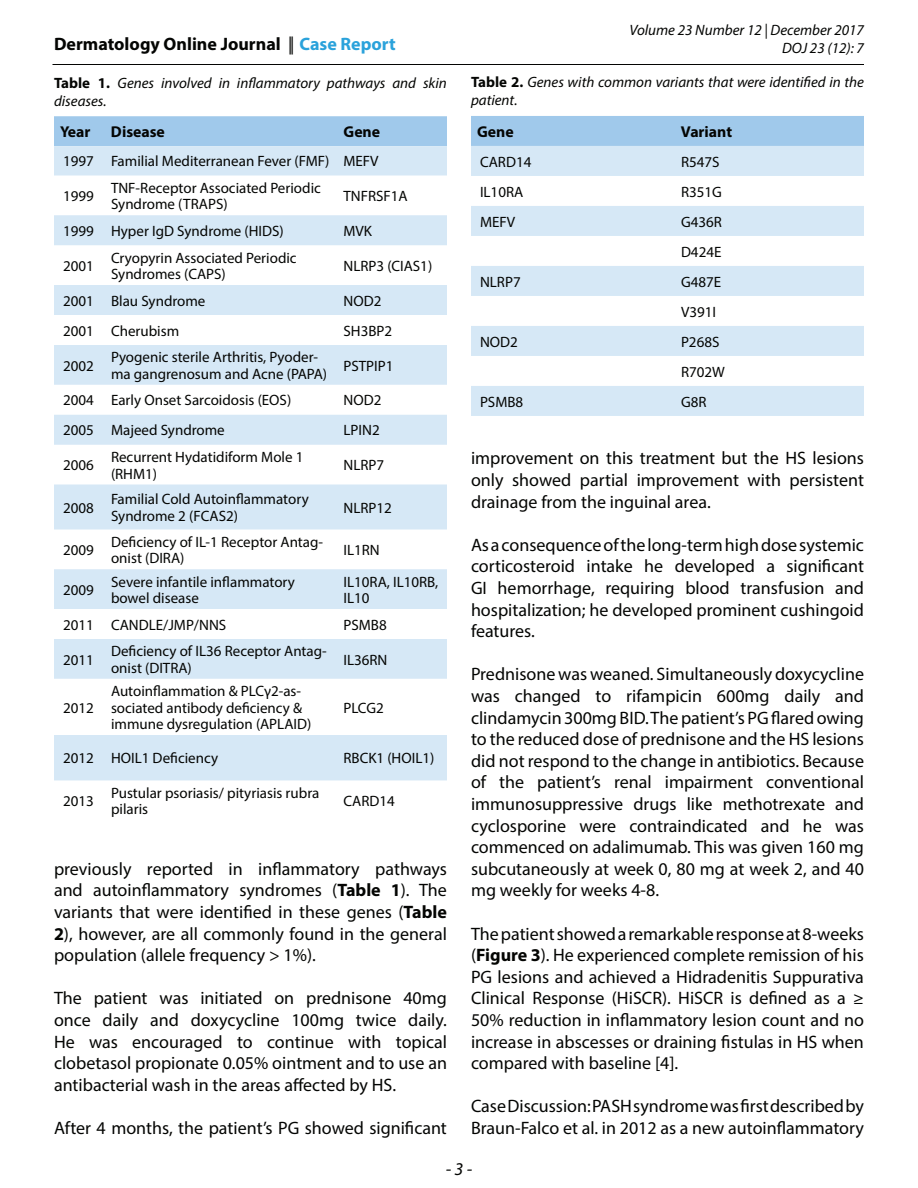
<style>
.page{position:relative;width:918px;height:1188px;background:#fff}
.page>*{position:absolute;margin:0;border:0;box-sizing:border-box;transform-origin:0 0}
.t1{font:18px/21.6px "Myriad Pro";color:#040503;text-align:justify}
.t2{font:700 18px "Myriad Pro";color:#040503}
.t3{font:italic 18px "Myriad Pro";color:#040503}
.t4{font:700 15.75px "Myriad Pro";color:#040503}
.t5{font:15px/16.5px "Myriad Pro";color:#040503}
.t6{font:italic 15px/18px "Myriad Pro";color:#040503}
.s1{font-weight:400}
.s2{color:#2aa2db}
.s3{font-weight:700;font-style:normal}
.s4{font-weight:700}
</style>
<div class="page">
<hr style="left:52px;top:64px;width:812px;height:1px;background:#040503">
<div style="left:54px;top:116px;width:393px;height:30px;background:#a0c9eb"></div>
<svg style="left:54px;top:146px;width:393px;height:634px;fill:#d6e8f6"></svg>
<div style="left:471px;top:116px;width:393px;height:30px;background:#a0c9eb"></div>
<svg style="left:471px;top:146px;width:393px;height:270px;fill:#d6e8f6"></svg>
<p class="t2" style="left:54px;top:32px;width:343px">Dermatology Online Journal <span class="s1">||</span> <span class="s2">Case Report</span></p>
<p class="t6" style="left:54px;top:73px;width:394px"><span class="s3">Table 1.</span> Genes involved in inflammatory pathways and skin diseases.</p>
<p class="t4" style="left:60px;top:122px;width:32px">Year</p>
<p class="t4" style="left:111px;top:122px;width:55px">Disease</p>
<p class="t4" style="left:344px;top:122px;width:38px">Gene</p>
<p class="t5" style="left:63px;top:153px;width:317px">1997 Familial Mediterranean Fever (FMF) MEFV</p>
<p class="t5" style="left:63px;top:187px;width:32px">1999</p>
<p class="t5" style="left:111px;top:179px;width:211px">TNF-Receptor Associated Periodic<br>Syndrome (TRAPS)</p>
<p class="t5" style="left:344px;top:187px;width:66px">TNFRSF1A</p>
<p class="t5" style="left:63px;top:222px;width:222px">1999 Hyper IgD Syndrome (HIDS)</p>
<p class="t5" style="left:344px;top:222px;width:30px">MVK</p>
<p class="t5" style="left:63px;top:257px;width:32px">2001</p>
<p class="t5" style="left:111px;top:249px;width:187px">Cryopyrin Associated Periodic<br>Syndromes (CAPS)</p>
<p class="t5" style="left:344px;top:257px;width:90px">NLRP3 (CIAS1)</p>
<p class="t5" style="left:63px;top:292px;width:144px">2001 Blau Syndrome</p>
<p class="t5" style="left:344px;top:292px;width:39px">NOD2</p>
<p class="t5" style="left:63px;top:322px;width:118px">2001 Cherubism</p>
<p class="t5" style="left:344px;top:322px;width:50px">SH3BP2</p>
<p class="t5" style="left:63px;top:357px;width:32px">2002</p>
<p class="t5" style="left:111px;top:349px;width:218px">Pyogenic sterile Arthritis, Pyoder&shy;ma gangrenosum and Acne (PAPA)</p>
<p class="t5" style="left:344px;top:357px;width:52px">PSTPIP1</p>
<p class="t5" style="left:63px;top:392px;width:230px">2004 Early Onset Sarcoidosis (EOS)</p>
<p class="t5" style="left:344px;top:392px;width:39px">NOD2</p>
<p class="t5" style="left:63px;top:422px;width:163px">2005 Majeed Syndrome</p>
<p class="t5" style="left:344px;top:422px;width:38px">LPIN2</p>
<p class="t5" style="left:63px;top:457px;width:32px">2006</p>
<p class="t5" style="left:111px;top:448px;width:194px">Recurrent Hydatidiform Mole 1 (RHM1)</p>
<p class="t5" style="left:344px;top:457px;width:42px">NLRP7</p>
<p class="t5" style="left:63px;top:499px;width:32px">2008</p>
<p class="t5" style="left:111px;top:491px;width:199px">Familial Cold Autoinflammatory<br>Syndrome 2 (FCAS2)</p>
<p class="t5" style="left:344px;top:499px;width:50px">NLRP12</p>
<p class="t5" style="left:63px;top:541px;width:32px">2009</p>
<p class="t5" style="left:111px;top:533px;width:214px">Deficiency of IL-1 Receptor Antag&shy;onist (DIRA)</p>
<p class="t5" style="left:344px;top:541px;width:38px">IL1RN</p>
<p class="t5" style="left:63px;top:581px;width:32px">2009</p>
<p class="t5" style="left:111px;top:573px;width:186px">Severe infantile inflammatory bowel disease</p>
<p class="t5" style="left:344px;top:573px;width:96px">IL10RA, IL10RB,<br>IL10</p>
<p class="t5" style="left:63px;top:616px;width:165px">2011 CANDLE/JMP/NNS</p>
<p class="t5" style="left:344px;top:616px;width:45px">PSMB8</p>
<p class="t5" style="left:63px;top:651px;width:32px">2011</p>
<p class="t5" style="left:111px;top:643px;width:217px">Deficiency of IL36 Receptor Antag&shy;onist (DITRA)</p>
<p class="t5" style="left:344px;top:651px;width:45px">IL36RN</p>
<p class="t5" style="left:63px;top:699px;width:32px">2012</p>
<p class="t5" style="left:111px;top:682px;width:202px">Autoinflammation &amp; PLCγ2-as&shy;sociated antibody deficiency &amp; immune dysregulation (APLAID)</p>
<p class="t5" style="left:344px;top:699px;width:42px">PLCG2</p>
<p class="t5" style="left:63px;top:750px;width:157px">2012 HOIL1 Deficiency</p>
<p class="t5" style="left:344px;top:750px;width:92px">RBCK1 (HOIL1)</p>
<p class="t5" style="left:63px;top:792px;width:32px">2013</p>
<p class="t5" style="left:111px;top:784px;width:210px">Pustular psoriasis/ pityriasis rubra pilaris</p>
<p class="t5" style="left:344px;top:792px;width:53px">CARD14</p>
<p class="t1" style="left:54px;top:858px;width:395px">previously reported in inflammatory pathways and autoinflammatory syndromes (<span class="s4">Table 1</span>). The variants that were identified in these genes (<span class="s4">Table 2</span>), however, are all commonly found in the general population (allele frequency &gt; 1%).</p>
<p class="t1" style="left:54px;top:987px;width:395px">The patient was initiated on prednisone 40mg once daily and doxycycline 100mg twice daily.<br>He was encouraged to continue with topical clobetasol propionate 0.05% ointment and to use an antibacterial wash in the areas affected by HS.</p>
<p class="t1" style="left:54px;top:1117px;width:394px">After 4 months, the patient’s PG showed significant</p>
<p class="t6" style="left:629px;top:20px;width:236px;text-align:right">Volume 23 Number 12 | December 2017<br>DOJ 23 (12): 7</p>
<p class="t6" style="left:471px;top:73px;width:394px"><span class="s3">Table 2.</span> Genes with common variants that were identified in the patient.</p>
<p class="t4" style="left:477px;top:121px;width:38px">Gene</p>
<p class="t4" style="left:681px;top:121px;width:53px">Variant</p>
<p class="t5" style="left:480px;top:153px;width:53px">CARD14</p>
<p class="t5" style="left:681px;top:153px;width:40px">R547S</p>
<p class="t5" style="left:480px;top:183px;width:45px">IL10RA</p>
<p class="t5" style="left:681px;top:183px;width:42px">R351G</p>
<p class="t5" style="left:480px;top:213px;width:37px">MEFV</p>
<p class="t5" style="left:681px;top:206px;width:42px;line-height:30px">G436R<br>D424E</p>
<p class="t5" style="left:480px;top:273px;width:42px">NLRP7</p>
<p class="t5" style="left:681px;top:266px;width:42px;line-height:30px">G487E<br>V391I</p>
<p class="t5" style="left:480px;top:333px;width:39px">NOD2</p>
<p class="t5" style="left:681px;top:326px;width:45px;line-height:30px">P268S<br>R702W</p>
<p class="t5" style="left:480px;top:393px;width:45px">PSMB8</p>
<p class="t5" style="left:681px;top:393px;width:27px">G8R</p>
<p class="t1" style="left:471px;top:447px;width:395px">improvement on this treatment but the HS lesions only showed partial improvement with persistent drainage from the inguinal area.</p>
<p class="t1" style="left:471px;top:534px;width:395px">As a consequence of the long-term high dose systemic corticosteroid intake he developed a significant GI hemorrhage, requiring blood transfusion and hospitalization; he developed prominent cushingoid features.</p>
<p class="t1" style="left:471px;top:663px;width:395px">Prednisone was weaned. Simultaneously doxycycline was changed to rifampicin 600mg daily and clindamycin 300mg BID. The patient’s PG flared owing to the reduced dose of prednisone and the HS lesions did not respond to the change in antibiotics. Because of the patient’s renal impairment conventional immunosuppressive drugs like methotrexate and cyclosporine were contraindicated and he was commenced on adalimumab. This was given 160 mg subcutaneously at week 0, 80 mg at week 2, and 40 mg weekly for weeks 4-8.</p>
<p class="t1" style="left:471px;top:922px;width:395px">The patient showed a remarkable response at 8-weeks (<span class="s4">Figure 3</span>). He experienced complete remission of his PG lesions and achieved a Hidradenitis Suppurativa Clinical Response (HiSCR). HiSCR is defined as a ≥ 50% reduction in inflammatory lesion count and no increase in abscesses or draining fistulas in HS when compared with baseline [4].</p>
<p class="t1" style="left:471px;top:1095px;width:395px">Case Discussion: PASH syndrome was first described by<br>Braun-Falco et al. in 2012 as a new autoinflammatory</p>
<p class="t3" style="left:446px;top:1157px;width:28px">- 3 -</p>
</div>
